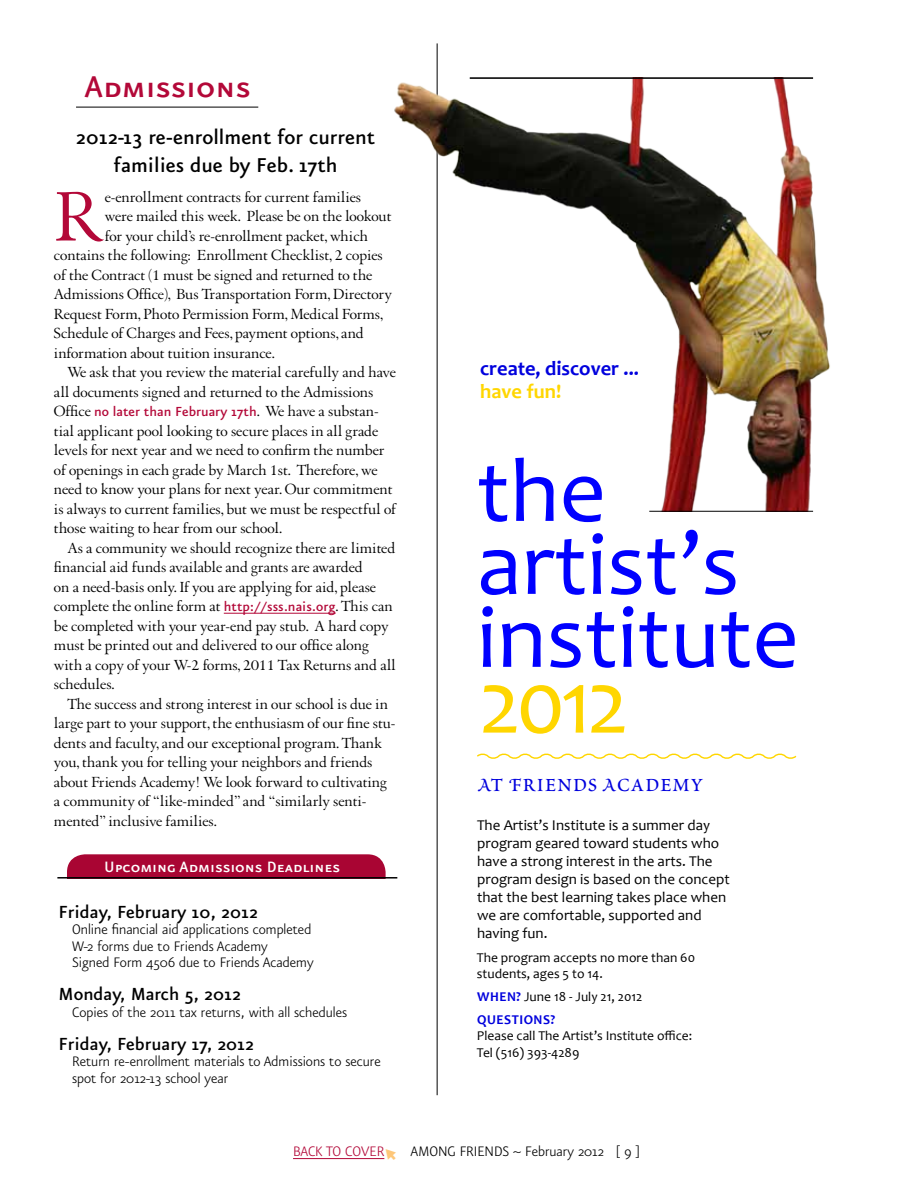
<style>
.page{position:relative;width:918px;height:1188px;background:#fff}
.page>*{position:absolute;margin:0;border:0;box-sizing:border-box;transform-origin:0 0}
.t1{font:91.5px/73.1px "Candara";color:#00f}
.t2{font:91.5px "Candara";color:#ffd600}
.t3{font:75.75px "Augereau";color:#b30838}
.t4{font:36px "Eureka Sans Medium Caps";color:#b30838}
.t5{font:28.35px "Poetica Roman Small Caps";color:#00d}
.t6{font:500 24px/28.8px "Eureka Sans";color:#000;text-align:center}
.t7{font:500 21px "Eureka Sans";color:#000}
.t8{font:700 20.55px "Candara";color:#00d}
.t9{font:700 20.55px "Candara";color:#ffd600}
.t10{font:18px "Eureka Sans Medium Caps";color:#fff}
.t11{font:300 16.5px/16.5px "Eureka Sans";color:#000}
.t12{font:300 16.5px "Eureka Sans";color:#b30838}
.t13{font:15.75px/19.5px "Augereau";color:#000}
.t14{font:500 15.75px "Eureka Sans";color:#b30838}
.t15{font:15px/18px "Candara";color:#000}
.t16{font:13.5px/16.2px "Candara";color:#000}
.s1{font-family:"Augereau";font-weight:400;color:#000}
.s2{font-family:"Eureka Sans";font-weight:500;color:#b30838}
.s3{font-weight:700;color:#00d}
</style>
<div class="page">
<hr style="left:437px;top:43px;width:1px;height:1052px;background:#000">
<hr style="left:293px;top:1158px;width:91px;height:1px;background:#b30838">
<img style="left:394px;top:78px;width:436px;height:433px">
<hr style="left:470px;top:77px;width:343px;height:2px;background:#000">
<hr style="left:649px;top:511px;width:164px;height:1px;background:#000">
<svg style="left:477px;top:753px;width:320px;height:6px"></svg>
<hr style="left:224px;top:613px;width:112px;height:1px;background:#b30838">
<hr style="left:76px;top:107px;width:182px;height:1px;background:#000">
<div style="left:67px;top:854px;width:319px;height:45px;background:#a90533;border-radius:18px"></div>
<div style="left:64px;top:879px;width:324px;height:22px;background:#fff"></div>
<hr style="left:57px;top:877px;width:340px;height:2px;background:#000">
<h3 class="t4" style="left:84px;top:69px;width:168px">Admissions</h3>
<h3 class="t6" style="left:76px;top:123px;width:301px">2012-13 re-enrollment for current families due by Feb. 17th</h3>
<h2 class="t3" style="left:54px;top:171px;width:49px">R</h2>
<p class="t13" style="left:105px;top:187px;width:258px">e-enrollment contracts for current families</p>
<p class="t13" style="left:105px;top:206px;width:288px">were mailed this week. Please be on the lookout</p>
<p class="t13" style="left:105px;top:226px;width:265px">for your child’s re-enrollment packet, which</p>
<p class="t13" style="left:54px;top:245px;width:330px">contains the following: Enrollment Checklist, 2 copies</p>
<p class="t13" style="left:54px;top:265px;width:320px">of the Contract (1 must be signed and returned to the</p>
<p class="t13" style="left:54px;top:284px;width:340px">Admissions Office), Bus Transportation Form, Directory</p>
<p class="t13" style="left:54px;top:304px;width:331px">Request Form, Photo Permission Form, Medical Forms,</p>
<p class="t13" style="left:54px;top:323px;width:311px">Schedule of Charges and Fees, payment options, and</p>
<p class="t13" style="left:54px;top:343px;width:222px">information about tuition insurance.</p>
<p class="t13" style="left:67px;top:362px;width:330px">We ask that you review the material carefully and have</p>
<p class="t13" style="left:54px;top:382px;width:321px">all documents signed and returned to the Admissions</p>
<p class="t14" style="left:54px;top:404px;width:326px"><span class="s1">Office</span> no later than February 17th<span class="s1">. We have a substan-</span></p>
<p class="t13" style="left:54px;top:421px;width:343px">tial applicant pool looking to secure places in all grade levels for next year and we need to confirm the number of openings in each grade by March 1st. Therefore, we need to know your plans for next year. Our commitment is always to current families, but we must be respectful of those waiting to hear from our school.</p>
<p class="t13" style="left:54px;top:538px;width:343px;text-indent:13px">As a community we should recognize there are limited financial aid funds available and grants are awarded<br>on a need-basis only. If you are applying for aid, please complete the online form at <span class="s2">http://sss.nais.org</span>. This can be completed with your year-end pay stub. A hard copy must be printed out and delivered to our office along with a copy of your W-2 forms, 2011 Tax Returns and all schedules.</p>
<p class="t13" style="left:54px;top:694px;width:343px;text-indent:13px">The success and strong interest in our school is due in large part to your support, the enthusiasm of our fine stu&shy;dents and faculty, and our exceptional program. Thank you, thank you for telling your neighbors and friends about Friends Academy! We look forward to cultivating a community of “like-minded” and “similarly senti&shy;mented” inclusive families.</p>
<p class="t10" style="left:104px;top:858px;width:238px">Upcoming Admissions Deadlines</p>
<h3 class="t7" style="left:59px;top:901px;width:201px">Friday, February 10, 2012</h3>
<p class="t11" style="left:72px;top:922px;width:243px">Online financial aid applications completed<br>W-2 forms due to Friends Academy<br>Signed Form 4506 due to Friends Academy</p>
<h3 class="t7" style="left:59px;top:984px;width:184px">Monday, March 5, 2012</h3>
<p class="t11" style="left:72px;top:1004px;width:277px">Copies of the 2011 tax returns, with all schedules</p>
<h3 class="t7" style="left:59px;top:1033px;width:197px">Friday, February 17, 2012</h3>
<p class="t11" style="left:72px;top:1054px;width:310px">Return re-enrollment materials to Admissions to secure spot for 2012-13 school year</p>
<h3 class="t8" style="left:480px;top:356px;width:160px">create, discover ...</h3>
<h3 class="t9" style="left:480px;top:379px;width:83px">have fun!</h3>
<h1 class="t1" style="left:477px;top:455px;width:324px">the artist’s institute</h1>
<h1 class="t2" style="left:479px;top:648px;width:152px">2012</h1>
<h3 class="t5" style="left:477px;top:773px;width:228px">At Friends Academy</h3>
<p class="t15" style="left:477px;top:816px;width:254px">The Artist’s Institute is a summer day program geared toward students who have a strong interest in the arts. The program design is based on the concept that the best learning takes place when we are comfortable, supported and having fun.</p>
<p class="t16" style="left:477px;top:950px;width:220px">The program accepts no more than 60 students, ages 5 to 14.</p>
<p class="t16" style="left:477px;top:985px;width:167px;line-height:23px"><span class="s3">WHEN?</span> June 18 - July 21, 2012<br><span class="s3">Questions?</span></p>
<p class="t16" style="left:477px;top:1028px;width:217px">Please call The Artist’s Institute office:<br>Tel (516) 393-4289</p>
<p class="t12" style="left:293px;top:1144px;width:9px">back</p>
<p class="t12" style="left:326px;top:1144px;width:52px">to cover</p>
<p class="t11" style="left:411px;top:1144px;width:231px">AMONG FRIENDS ~ February 2012 [ 9 ]</p>
</div>
